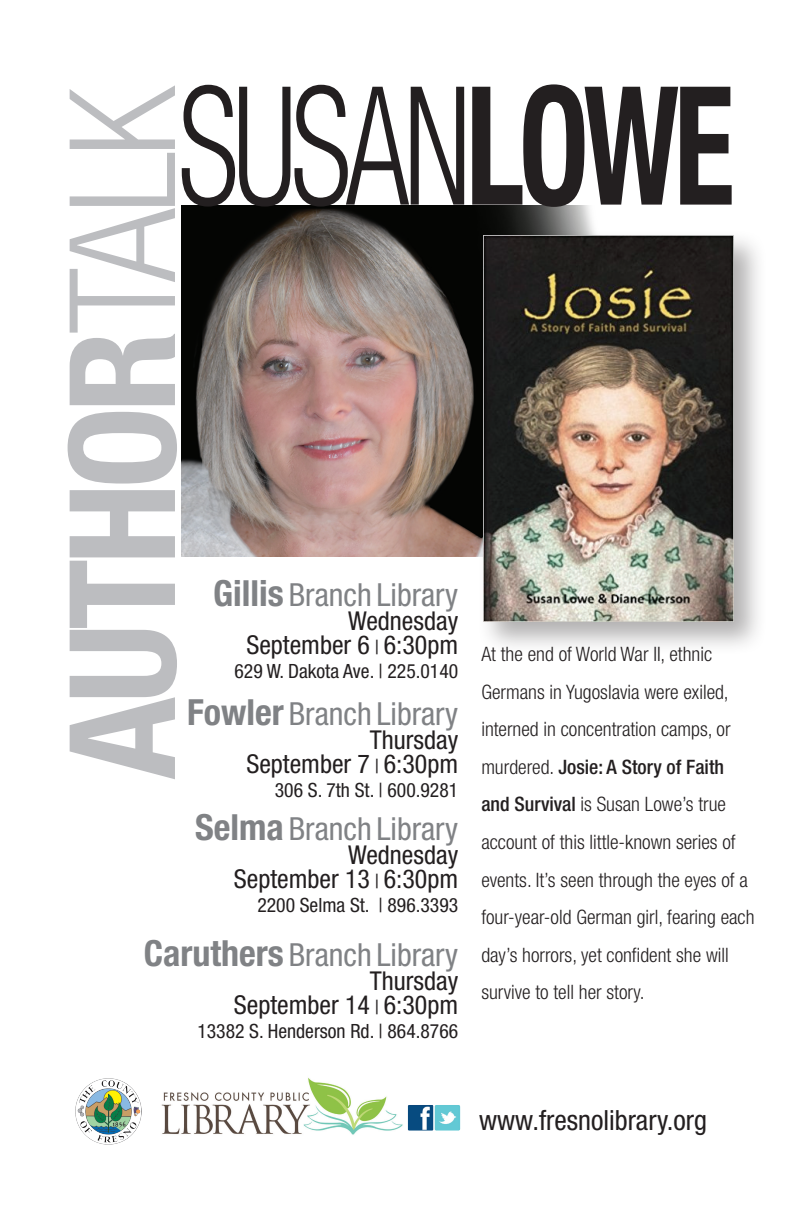
<style>
.page{position:relative;width:792px;height:1224px;background:#fff}
.page>*{position:absolute;margin:0;border:0;box-sizing:border-box;transform-origin:0 0}
.t1{font:300 condensed 165.1px "Helvetica Neue LT Std";letter-spacing:-.04em;color:#231f20;scale:.76 1}
.t2{font:700 condensed 147.5px "Helvetica Neue LT Std";letter-spacing:-.04em;color:#bcbdc0}
.t3{font:condensed 31.8px "Helvetica Neue LT Std";color:#808285}
.t4{font:condensed 27.9px "Helvetica Neue LT Std";color:#231f20}
.t5{font:condensed 26px/24px "Helvetica Neue LT Std";color:#231f20;text-align:right}
.t6{font:300 condensed 19.9px/37.6px "Helvetica Neue LT Std";color:#231f20}
.t7{font:condensed 19.7px "Helvetica Neue LT Std";color:#231f20}
.s1{font-weight:300}
.s2{font-weight:700}
.s3{font-weight:700;font-size:36px}
.s4{font-size:19.7px}
.s5{font-weight:500}
</style>
<div class="page">
<img style="left:181px;top:205px;width:412px;height:352px">
<div style="left:477px;top:229px;width:291px;height:426px;background:#231f20;opacity:.35"></div>
<img style="left:483px;top:235px;width:251px;height:386px">
<img style="left:76px;top:1078px;width:66px;height:66px">
<img style="left:161px;top:1078px;width:242px;height:57px">
<img style="left:407px;top:1105px;width:54px;height:26px">
<h2 class="t2" style="left:33px;top:779px;width:695px;rotate:-90deg">AUTHOR <span class="s1">TALK</span></h2>
<h1 class="t1" style="left:178px;top:52px;width:733px">SUSAN<span class="s2">LOWE</span></h1>
<h3 class="t3" style="left:213px;top:577px;width:247px"><span class="s3">Gillis</span> Branch Library</h3>
<h3 class="t5" style="left:246px;top:609px;width:213px">Wednesday<br>September 6 <span class="s4">|</span> 6:30pm</h3>
<p class="t7" style="left:234px;top:660px;width:225px">629 W. Dakota Ave. | 225.0140</p>
<h3 class="t3" style="left:187px;top:695px;width:273px"><span class="s3">Fowler</span> Branch Library</h3>
<h3 class="t5" style="left:246px;top:727px;width:213px;line-height:24.3px">Thursday<br>September 7 <span class="s4">|</span> 6:30pm</h3>
<p class="t7" style="left:275px;top:779px;width:185px">306 S. 7th St. | 600.9281</p>
<h3 class="t3" style="left:195px;top:810px;width:265px"><span class="s3">Selma</span> Branch Library</h3>
<h3 class="t5" style="left:234px;top:842px;width:226px">Wednesday<br>September 13 <span class="s4">|</span> 6:30pm</h3>
<p class="t7" style="left:257px;top:893px;width:202px">2200 Selma St. | 896.3393</p>
<h3 class="t3" style="left:144px;top:936px;width:316px"><span class="s3">Caruthers</span> Branch Library</h3>
<h3 class="t5" style="left:234px;top:968px;width:226px;line-height:24.3px">Thursday<br>September 14 <span class="s4">|</span> 6:30pm</h3>
<p class="t7" style="left:197px;top:1020px;width:262px">13382 S. Henderson Rd. | 864.8766</p>
<p class="t6" style="left:481px;top:635px;width:275px">At the end of World War II, ethnic Germans in Yugoslavia were exiled, interned in concentration camps, or murdered. <span class="s5">Josie: A Story of Faith and Survival</span> is Susan Lowe’s true account of this little-known series of events. It’s seen through the eyes of a four-year-old German girl, fearing each day’s horrors, yet confident she will survive to tell her story.</p>
<h3 class="t4" style="left:479px;top:1104px;width:229px">www.fresnolibrary.org</h3>
</div>
